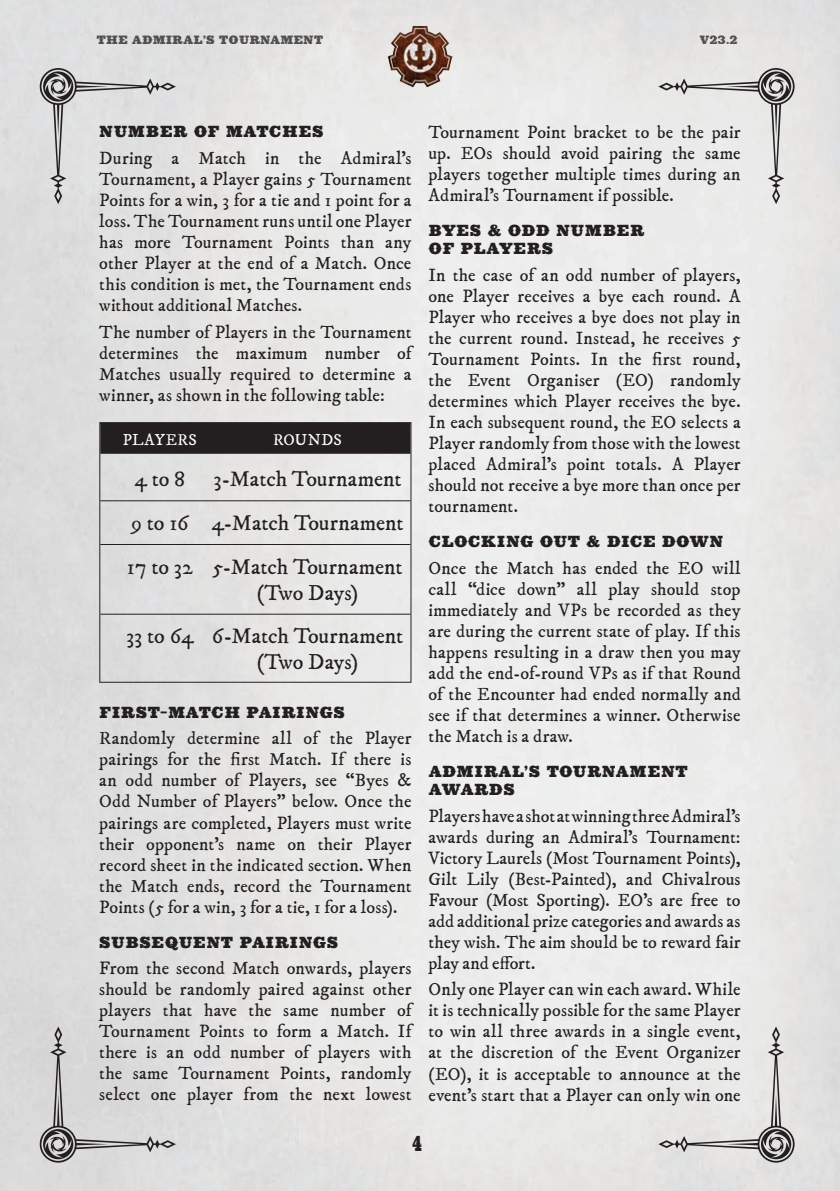
<style>
.page{position:relative;width:840px;height:1191px;background:#fff}
.page>*{position:absolute;margin:0;border:0;box-sizing:border-box;transform-origin:0 0}
.Encounters_Heading{font:22px/26px "IM FELL DW Pica Roman";color:#231f20}
.t1{font:21.6px "Cowboy Western";color:#231f20;scale:.67 1}
.Encounters_Heading-2{font:18px/21px "IM FELL DW Pica Roman";letter-spacing:.01em;color:#231f20;text-align:justify}
.Encounters_Heading-3{font:16px/18px "Cowboy Western";letter-spacing:.015em;color:#231f20}
.Encounters_Heading-4{font:16px "IM FELL DW Pica Roman";letter-spacing:.025em;color:#fff}
.t2{font:12px "Cowboy Western";color:#231f20}
</style>
<div class="page">
<img style="left:0;top:0;width:839px;height:1191px">
<img style="left:387px;top:25px;width:65px;height:63px">
<svg style="left:40px;top:68px;width:136px;height:136px;background:#d0d1d1"></svg>
<svg style="left:658px;top:68px;width:136px;height:136px;background:#dadad9"></svg>
<svg style="left:40px;top:1026px;width:136px;height:136px;background:#cccbcc"></svg>
<svg style="left:658px;top:1026px;width:136px;height:136px;background:#d8d8d7"></svg>
<div style="left:100px;top:423px;width:310px;height:31px;background:#231f20"></div>
<hr style="left:100px;top:500px;width:310px;height:1px;background:#231f20">
<hr style="left:100px;top:544px;width:310px;height:1px;background:#231f20">
<hr style="left:100px;top:613px;width:310px;height:1px;background:#231f20">
<div style="left:99px;top:422px;width:312px;height:260px;border:1px solid #231f20"></div>
<p class="t2" style="left:96px;top:31px;width:228px">THE ADMIRAL’S TOURNAMENT</p>
<p class="t2" style="left:699px;top:31px;width:40px">V23.2</p>
<p class="Encounters_Heading-3" style="left:99px;top:122px;width:226px">NUMBER OF MATCHES</p>
<p class="Encounters_Heading-2" style="left:99px;top:148px;width:313px">During a Match in the Admiral’s Tournament, a Player gains 5 Tournament Points for a win, 3 for a tie and 1 point for a loss. The Tournament runs until one Player has more Tournament Points than any other Player at the end of a Match. Once this condition is met, the Tournament ends without additional Matches.</p>
<p class="Encounters_Heading-2" style="left:99px;top:322px;width:313px">The number of Players in the Tournament determines the maximum number of Matches usually required to determine a winner, as shown in the following table:</p>
<p class="Encounters_Heading-4" style="left:123px;top:430px;width:76px">PLAYERS</p>
<p class="Encounters_Heading-4" style="left:273px;top:430px;width:70px">ROUNDS</p>
<p class="Encounters_Heading" style="left:134px;top:466px;width:52px">4 to 8</p>
<p class="Encounters_Heading" style="left:213px;top:466px;width:189px">3-Match Tournament</p>
<p class="Encounters_Heading" style="left:131px;top:510px;width:274px">9 to 16 4-Match Tournament</p>
<p class="Encounters_Heading" style="left:256px;top:553px;width:147px;text-indent:-130px">17 to 32 5-Match Tournament (Two Days)</p>
<p class="Encounters_Heading" style="left:256px;top:623px;width:148px;text-indent:-130px">33 to 64 6-Match Tournament (Two Days)</p>
<p class="Encounters_Heading-3" style="left:99px;top:702px;width:247px">FIRST-MATCH PAIRINGS</p>
<p class="Encounters_Heading-2" style="left:99px;top:728px;width:313px">Randomly determine all of the Player pairings for the first Match. If there is an odd number of Players, see “Byes &amp; Odd Number of Players” below. Once the pairings are completed, Players must write their opponent’s name on their Player record sheet in the indicated section. When the Match ends, record the Tournament Points (5 for a win, 3 for a tie, 1 for a loss).</p>
<p class="Encounters_Heading-3" style="left:99px;top:932px;width:240px">SUBSEQUENT PAIRINGS</p>
<p class="Encounters_Heading-2" style="left:99px;top:958px;width:313px">From the second Match onwards, players should be randomly paired against other players that have the same number of Tournament Points to form a Match. If there is an odd number of players with the same Tournament Points, randomly select one player from the next lowest</p>
<p class="Encounters_Heading-2" style="left:428px;top:122px;width:313px">Tournament Point bracket to be the pair up. EOs should avoid pairing the same players together multiple times during an Admiral’s Tournament if possible.</p>
<p class="Encounters_Heading-3" style="left:428px;top:221px;width:217px">BYES &amp; ODD NUMBER<br>OF PLAYERS</p>
<p class="Encounters_Heading-2" style="left:428px;top:265px;width:313px">In the case of an odd number of players, one Player receives a bye each round. A Player who receives a bye does not play in the current round. Instead, he receives 5<br>Tournament Points. In the first round, the Event Organiser (EO) randomly determines which Player receives the bye.<br>In each subsequent round, the EO selects a Player randomly from those with the lowest placed Admiral’s point totals. A Player should not receive a bye more than once per tournament.</p>
<p class="Encounters_Heading-3" style="left:428px;top:532px;width:296px">CLOCKING OUT &amp; DICE DOWN</p>
<p class="Encounters_Heading-2" style="left:428px;top:558px;width:313px">Once the Match has ended the EO will call “dice down” all play should stop immediately and VPs be recorded as they are during the current state of play. If this happens resulting in a draw then you may add the end-of-round VPs as if that Round of the Encounter had ended normally and see if that determines a winner. Otherwise the Match is a draw.</p>
<p class="Encounters_Heading-3" style="left:428px;top:761px;width:261px">ADMIRAL’S TOURNAMENT<br>AWARDS</p>
<p class="Encounters_Heading-2" style="left:428px;top:805px;width:313px">Players have a shot at winning three Admiral’s awards during an Admiral’s Tournament:<br>Victory Laurels (Most Tournament Points), Gilt Lily (Best-Painted), and Chivalrous Favour (Most Sporting). EO’s are free to add additional prize categories and awards as they wish. The aim should be to reward fair play and effort.</p>
<p class="Encounters_Heading-2" style="left:428px;top:979px;width:313px">Only one Player can win each award. While it is technically possible for the same Player to win all three awards in a single event, at the discretion of the Event Organizer (EO), it is acceptable to announce at the event’s start that a Player can only win one</p>
<p class="t1" style="left:412px;top:1127px;width:17px">4</p>
</div>
